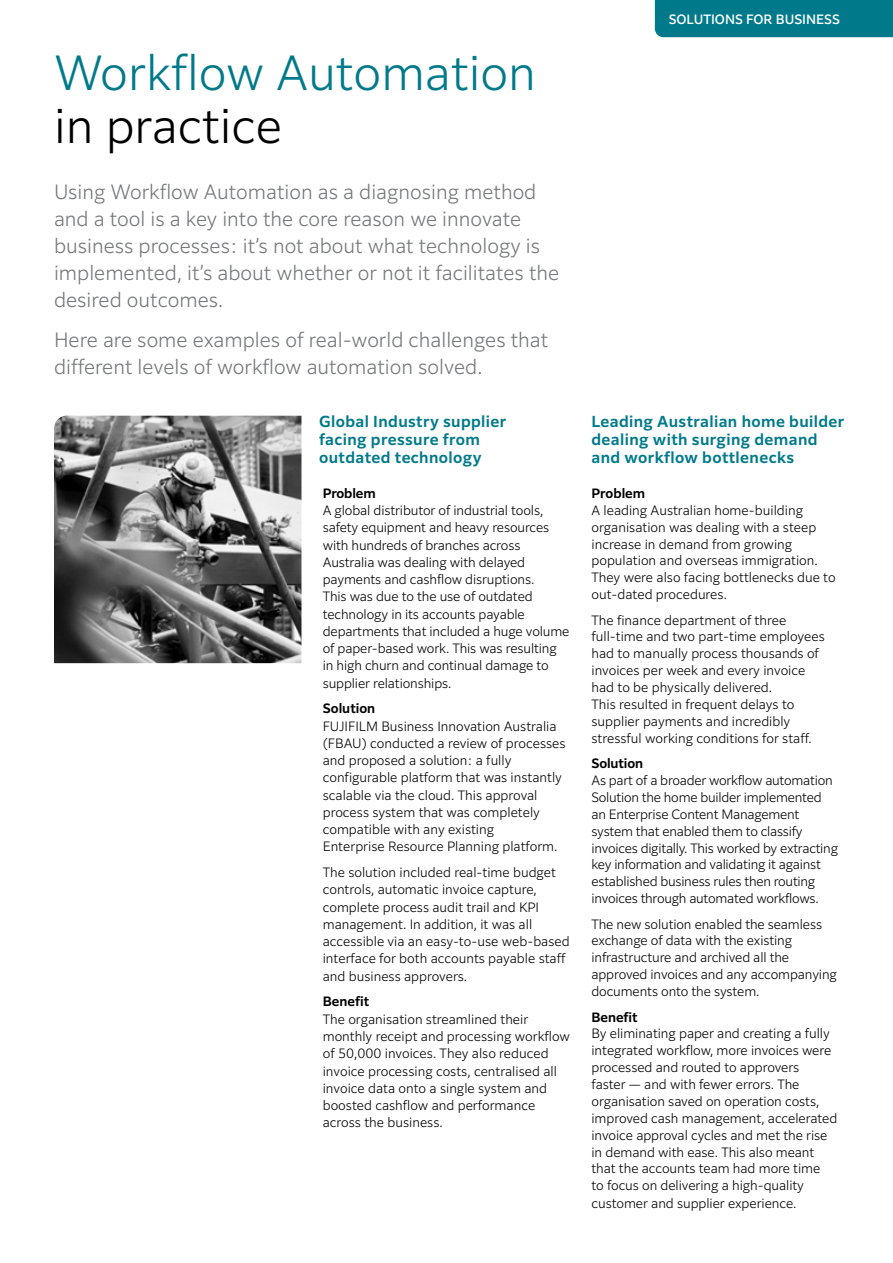
<style>
.page{position:relative;width:893px;height:1263px;background:#fff}
.page>*{position:absolute;margin:0;border:0;box-sizing:border-box;transform-origin:0 0}
.t1{font:300 46.5px "Clarimo UDPE";color:#007a8a}
.t2{font:300 46.5px "Clarimo UDPE";color:#000}
.t3{font:300 19.5px/27px "Clarimo UDPE";color:#757779}
.t4{font:600 15px/18px "Clarimo UDPE";letter-spacing:.025em;color:#007a8a}
.t5{font:300 12.75px/17px "Clarimo UDPE";letter-spacing:-.005em;color:#000}
.t6{font:600 12.75px "Clarimo UDPE";letter-spacing:-.005em;color:#000}
.t7{font:500 12.75px "Clarimo UDPE";color:#fff}
</style>
<div class="page">
<img style="left:54px;top:416px;width:247px;height:247px">
<div style="left:655px;top:0;width:238px;height:37px;background:#007a8a"></div>
<h1 class="t1" style="left:54px;top:36px;width:484px">Workflow Automation</h1>
<h1 class="t2" style="left:54px;top:89px;width:230px">in practice</h1>
<h2 class="t3" style="left:54px;top:177px;width:507px">Using Workflow Automation as a diagnosing method and a tool is a key into the core reason we innovate business processes: it’s not about what technology is implemented, it’s about whether or not it facilitates the desired outcomes.</h2>
<h2 class="t3" style="left:54px;top:325px;width:496px">Here are some examples of real-world challenges that different levels of workflow automation solved.</h2>
<p class="t7" style="left:669px;top:9px;width:173px">SOLUTIONS FOR BUSINESS</p>
<p class="t4" style="left:319px;top:412px;width:189px">Global Industry supplier facing pressure from outdated technology</p>
<p class="t4" style="left:591px;top:412px;width:254px">Leading Australian home builder dealing with surging demand and workflow bottlenecks</p>
<p class="t6" style="left:323px;top:483px;width:54px">Problem</p>
<p class="t5" style="left:323px;top:501px;width:248px">A global distributor of industrial tools, safety equipment and heavy resources with hundreds of branches across Australia was dealing with delayed payments and cashflow disruptions.<br>This was due to the use of outdated technology in its accounts payable departments that included a huge volume of paper-based work. This was resulting in high churn and continual damage to supplier relationships.</p>
<p class="t6" style="left:323px;top:698px;width:54px">Solution</p>
<p class="t5" style="left:323px;top:716px;width:244px">FUJIFILM Business Innovation Australia (FBAU) conducted a review of processes and proposed a solution: a fully configurable platform that was instantly scalable via the cloud. This approval process system that was completely compatible with any existing<br>Enterprise Resource Planning platform.</p>
<p class="t5" style="left:323px;top:863px;width:248px">The solution included real-time budget controls, automatic invoice capture, complete process audit trail and KPI management. In addition, it was all accessible via an easy-to-use web-based interface for both accounts payable staff and business approvers.</p>
<p class="t6" style="left:323px;top:991px;width:48px">Benefit</p>
<p class="t5" style="left:323px;top:1009px;width:249px">The organisation streamlined their monthly receipt and processing workflow of 50,000 invoices. They also reduced invoice processing costs, centralised all invoice data onto a single system and boosted cashflow and performance across the business.</p>
<p class="t6" style="left:591px;top:483px;width:55px">Problem</p>
<p class="t5" style="left:591px;top:500px;width:246px">A leading Australian home-building organisation was dealing with a steep increase in demand from growing population and overseas immigration.<br>They were also facing bottlenecks due to out-dated procedures.</p>
<p class="t5" style="left:591px;top:610px;width:235px">The finance department of three full‑time and two part-time employees had to manually process thousands of invoices per week and every invoice had to be physically delivered.<br>This resulted in frequent delays to supplier payments and incredibly stressful working conditions for staff.</p>
<p class="t6" style="left:591px;top:753px;width:53px">Solution</p>
<p class="t5" style="left:591px;top:771px;width:248px">As part of a broader workflow automation Solution the home builder implemented an Enterprise Content Management system that enabled them to classify invoices digitally. This worked by extracting key information and validating it against established business rules then routing invoices through automated workflows.</p>
<p class="t5" style="left:591px;top:914px;width:247px">The new solution enabled the seamless exchange of data with the existing infrastructure and archived all the approved invoices and any accompanying documents onto the system.</p>
<p class="t6" style="left:591px;top:1006px;width:48px">Benefit</p>
<p class="t5" style="left:591px;top:1024px;width:247px">By eliminating paper and creating a fully integrated workflow, more invoices were processed and routed to approvers<br>faster — and with fewer errors. The organisation saved on operation costs, improved cash management, accelerated invoice approval cycles and met the rise in demand with ease. This also meant that the accounts team had more time<br>to focus on delivering a high-quality customer and supplier experience.</p>
</div>
